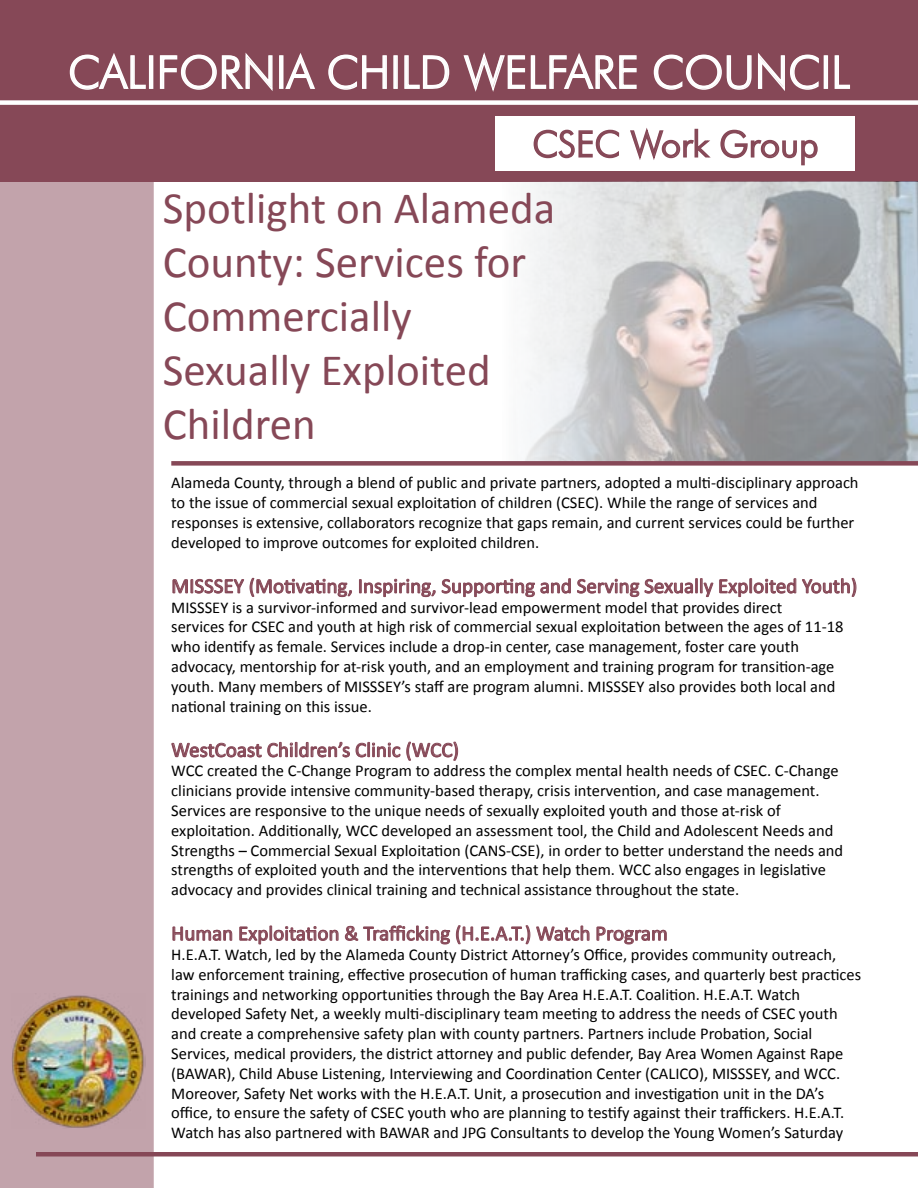
<style>
.page{position:relative;width:918px;height:1188px;background:#fff}
.page>*{position:absolute;margin:0;border:0;box-sizing:border-box;transform-origin:0 0}
.t1{font:45px/54px "Calibri";color:#864857}
.t2{font:300 45px "Futura BT";color:#fff}
.t3{font:300 36px "Futura BT";color:#864857}
.t4{font:21px "Calibri";color:#864857}
.t5{font:16.5px/19.8px "Calibri";color:#000}
</style>
<div class="page">
<div style="left:0;top:181px;width:154px;height:1007px;background:#c2a3ab"></div>
<div style="left:0;top:0;width:918px;height:181px;background:#864857"></div>
<svg style="left:69px;top:53px;width:77px;height:37px"></svg>
<div style="left:149px;top:55px;width:4px;height:34px;border:2px solid #fff"></div>
<svg style="left:159px;top:52px;width:114px;height:39px"></svg>
<div style="left:279px;top:55px;width:5px;height:34px;border:2px solid #fff"></div>
<svg style="left:285px;top:53px;width:30px;height:36px"></svg>
<svg style="left:328px;top:54px;width:59px;height:36px"></svg>
<div style="left:393px;top:55px;width:5px;height:34px;border:2px solid #fff"></div>
<svg style="left:404px;top:55px;width:46px;height:34px"></svg>
<svg style="left:463px;top:52px;width:174px;height:40px"></svg>
<svg style="left:653px;top:53px;width:166px;height:38px"></svg>
<div style="left:824px;top:55px;width:4px;height:34px;border:2px solid #fff"></div>
<svg style="left:834px;top:55px;width:16px;height:34px"></svg>
<div style="left:0;top:100px;width:918px;height:5px;background:#fff"></div>
<div style="left:495px;top:116px;width:360px;height:54px;background:#fff"></div>
<svg style="left:533px;top:129px;width:87px;height:30px"></svg>
<svg style="left:630px;top:128px;width:81px;height:32px"></svg>
<svg style="left:720px;top:129px;width:98px;height:37px"></svg>
<svg style="left:172px;top:577px;width:180px;height:21px"></svg>
<svg style="left:359px;top:578px;width:212px;height:20px"></svg>
<svg style="left:577px;top:577px;width:280px;height:21px"></svg>
<svg style="left:171px;top:741px;width:287px;height:20px"></svg>
<svg style="left:172px;top:926px;width:61px;height:15px"></svg>
<svg style="left:239px;top:925px;width:100px;height:20px"></svg>
<svg style="left:345px;top:925px;width:245px;height:20px"></svg>
<svg style="left:596px;top:926px;width:71px;height:19px"></svg>
<hr style="left:36px;top:1152px;width:882px;height:4px;background:#864857">
<img style="left:433px;top:181px;width:485px;height:280px">
<div style="left:171px;top:461px;width:747px;height:5px;background:#864857"></div>
<img style="left:11px;top:994px;width:135px;height:135px">
<h1 class="t2" style="left:68px;top:45px;width:783px">CALIFORNIA CHILD WELFARE COUNCIL</h1>
<h2 class="t3" style="left:532px;top:122px;width:288px">CSEC Work Group</h2>
<h1 class="t1" style="left:163px;top:181px;width:394px">Spotlight on Alameda<br>County: Services for<br>Commercially<br>Sexually Exploited<br>Children</h1>
<p class="t5" style="left:171px;top:473px;width:689px">Alameda County, through a blend of public and private partners, adopted a multi-disciplinary approach to the issue of commercial sexual exploitation of children (CSEC). While the range of services and responses is extensive, collaborators recognize that gaps remain, and current services could be further developed to improve outcomes for exploited children.</p>
<p class="t4" style="left:171px;top:573px;width:687px">MISSSEY (Motivating, Inspiring, Supporting and Serving Sexually Exploited Youth)</p>
<p class="t5" style="left:171px;top:597px;width:674px">MISSSEY is a survivor-informed and survivor-lead empowerment model that provides direct<br>services for CSEC and youth at high risk of commercial sexual exploitation between the ages of 11-18 who identify as female. Services include a drop-in center, case management, foster care youth advocacy, mentorship for at-risk youth, and an employment and training program for transition-age youth. Many members of MISSSEY’s staff are program alumni. MISSSEY also provides both local and national training on this issue.</p>
<p class="t4" style="left:171px;top:736px;width:289px">WestCoast Children’s Clinic (WCC)</p>
<p class="t5" style="left:171px;top:761px;width:673px">WCC created the C-Change Program to address the complex mental health needs of CSEC. C-Change clinicians provide intensive community-based therapy, crisis intervention, and case management.<br>Services are responsive to the unique needs of sexually exploited youth and those at-risk of exploitation. Additionally, WCC developed an assessment tool, the Child and Adolescent Needs and Strengths – Commercial Sexual Exploitation (CANS-CSE), in order to better understand the needs and strengths of exploited youth and the interventions that help them. WCC also engages in legislative advocacy and provides clinical training and technical assistance throughout the state.</p>
<p class="t4" style="left:171px;top:920px;width:498px">Human Exploitation &amp; Trafficking (H.E.A.T.) Watch Program</p>
<p class="t5" style="left:171px;top:945px;width:691px">H.E.A.T. Watch, led by the Alameda County District Attorney’s Office, provides community outreach, law enforcement training, effective prosecution of human trafficking cases, and quarterly best practices trainings and networking opportunities through the Bay Area H.E.A.T. Coalition. H.E.A.T. Watch developed Safety Net, a weekly multi-disciplinary team meeting to address the needs of CSEC youth and create a comprehensive safety plan with county partners. Partners include Probation, Social Services, medical providers, the district attorney and public defender, Bay Area Women Against Rape (BAWAR), Child Abuse Listening, Interviewing and Coordination Center (CALICO), MISSSEY, and WCC.<br>Moreover, Safety Net works with the H.E.A.T. Unit, a prosecution and investigation unit in the DA’s office, to ensure the safety of CSEC youth who are planning to testify against their traffickers. H.E.A.T.<br>Watch has also partnered with BAWAR and JPG Consultants to develop the Young Women’s Saturday</p>
</div>
